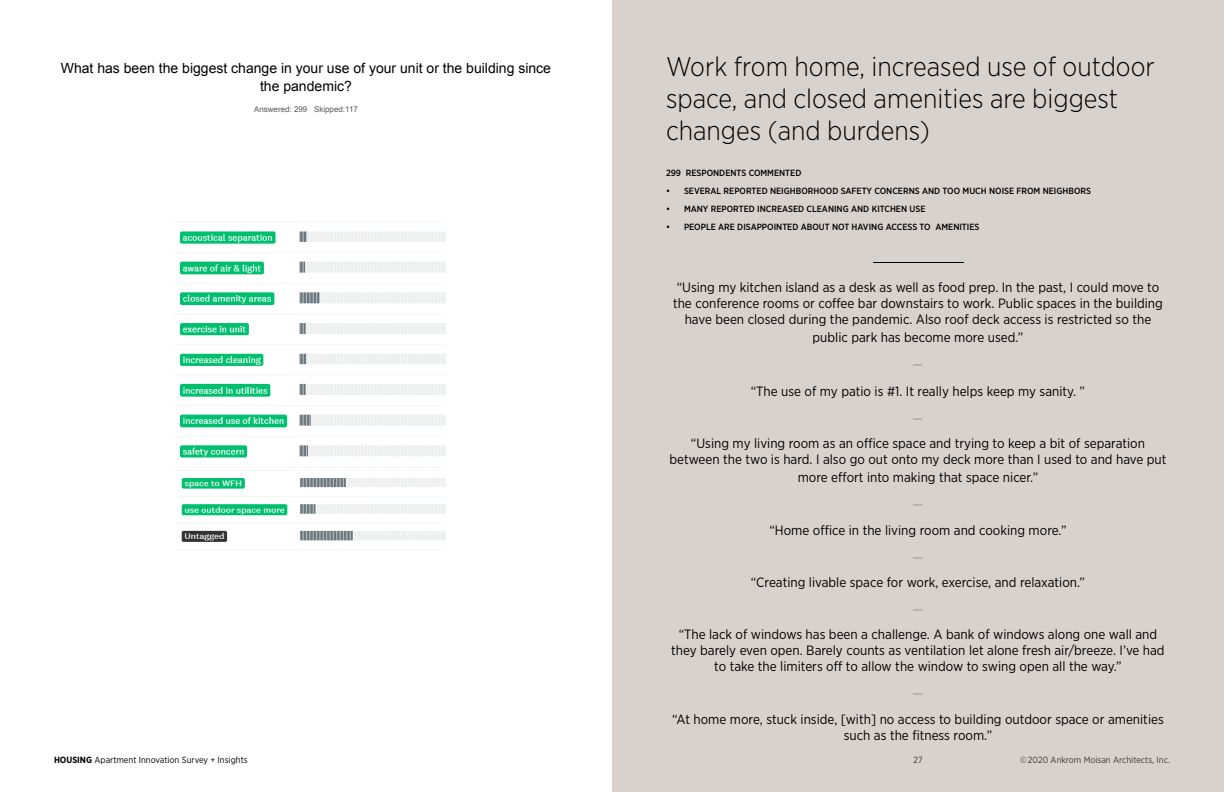
<style>
.page{position:relative;width:1224px;height:792px;background:#fff}
.page>*{position:absolute;margin:0;border:0;box-sizing:border-box;transform-origin:0 0}
.t1{font:300 27px/32.4px "Gotham Narrow";color:#000}
.t2{font:14px/18px "Arial";color:#000;text-align:center}
.t3{font:13.5px/16.2px "Gotham Narrow";color:#000;text-align:center}
.t4{font:100 13.5px "Gotham Narrow";color:#000}
.t5{font:100 13.5px "Gotham Narrow";color:#000;scale:10 1}
.t6{font:500 9px "Gotham Narrow";color:#000}
.t7{font:9px "Gotham Narrow";color:#000}
.t8{font:9px "Gotham Narrow";color:#443635}
.t9{font:9px "Gotham Narrow";color:#3d3935}
.t10{font:8px "Arial";color:#595959}
.s1{font-weight:700}
</style>
<div class="page">
<div style="left:612px;top:0;width:612px;height:792px;background:#d7d2cb"></div>
<img style="left:173px;top:231px;width:119px;height:227px">
<img style="left:181px;top:478px;width:107px;height:64px">
<svg style="left:294px;top:231px;width:152px;height:310px"></svg>
<p class="t2" style="left:61px;top:59px;width:492px">What has been the biggest change in your use of your unit or the building since the pandemic?</p>
<p class="t10" style="left:254px;top:104px;width:105px">Answered: 299 Skipped:117</p>
<h1 class="t1" style="left:666px;top:49px;width:490px">Work from home, increased use of outdoor space, and closed amenities are biggest changes (and burdens)</h1>
<p class="t6" style="left:666px;top:168px;width:137px">299 RESPONDENTS COMMENTED</p>
<p class="t6" style="left:666px;top:186px;width:427px">• SEVERAL REPORTED NEIGHBORHOOD SAFETY CONCERNS AND TOO MUCH NOISE FROM NEIGHBORS</p>
<p class="t6" style="left:666px;top:204px;width:261px">• MANY REPORTED INCREASED CLEANING AND KITCHEN USE</p>
<p class="t6" style="left:666px;top:222px;width:315px">• PEOPLE ARE DISAPPOINTED ABOUT NOT HAVING ACCESS TO AMENITIES</p>
<p class="t5" style="left:865px;top:254px;width:12px">—</p>
<p class="t3" style="left:673px;top:295px;width:491px">the conference rooms or coffee bar downstairs to work. Public spaces in the building have been closed during the pandemic. Also roof deck access is restricted so the</p>
<p class="t3" style="left:813px;top:329px;width:212px">public park has become more used.”</p>
<p class="t4" style="left:913px;top:356px;width:12px">—</p>
<p class="t3" style="left:751px;top:383px;width:336px">“The use of my patio is #1. It really helps keep my sanity. ”</p>
<p class="t4" style="left:913px;top:410px;width:12px">—</p>
<p class="t3" style="left:669px;top:435px;width:499px">“Using my living room as an office space and trying to keep a bit of separation between the two is hard. I also go out onto my deck more than I used to and have put</p>
<p class="t3" style="left:798px;top:469px;width:242px">more effort into making that space nicer.”</p>
<p class="t4" style="left:913px;top:497px;width:12px">—</p>
<p class="t3" style="left:769px;top:521px;width:299px">“Home office in the living room and cooking more.”</p>
<p class="t4" style="left:913px;top:549px;width:12px">—</p>
<p class="t3" style="left:751px;top:574px;width:336px">“Creating livable space for work, exercise, and relaxation.”</p>
<p class="t4" style="left:913px;top:601px;width:12px">—</p>
<p class="t3" style="left:671px;top:626px;width:495px">“The lack of windows has been a challenge. A bank of windows along one wall and they barely even open. Barely counts as ventilation let alone fresh air/breeze. I’ve had to take the limiters off to allow the window to swing open all the way.”</p>
<p class="t4" style="left:913px;top:686px;width:12px">—</p>
<p class="t3" style="left:672px;top:710px;width:493px">“At home more, stuck inside, [with] no access to building outdoor space or amenities such as the fitness room.”</p>
<p class="t3" style="left:677px;top:278px;width:484px">“Using my kitchen island as a desk as well as food prep. In the past, I could move to</p>
<p class="t7" style="left:54px;top:754px;width:195px"><span class="s1">HOUSING</span> Apartment Innovation Survey + Insights</p>
<p class="t9" style="left:913px;top:754px;width:11px">27</p>
<p class="t8" style="left:1020px;top:754px;width:151px">© 2020 Ankrom Moisan Architects, Inc.</p>
</div>
